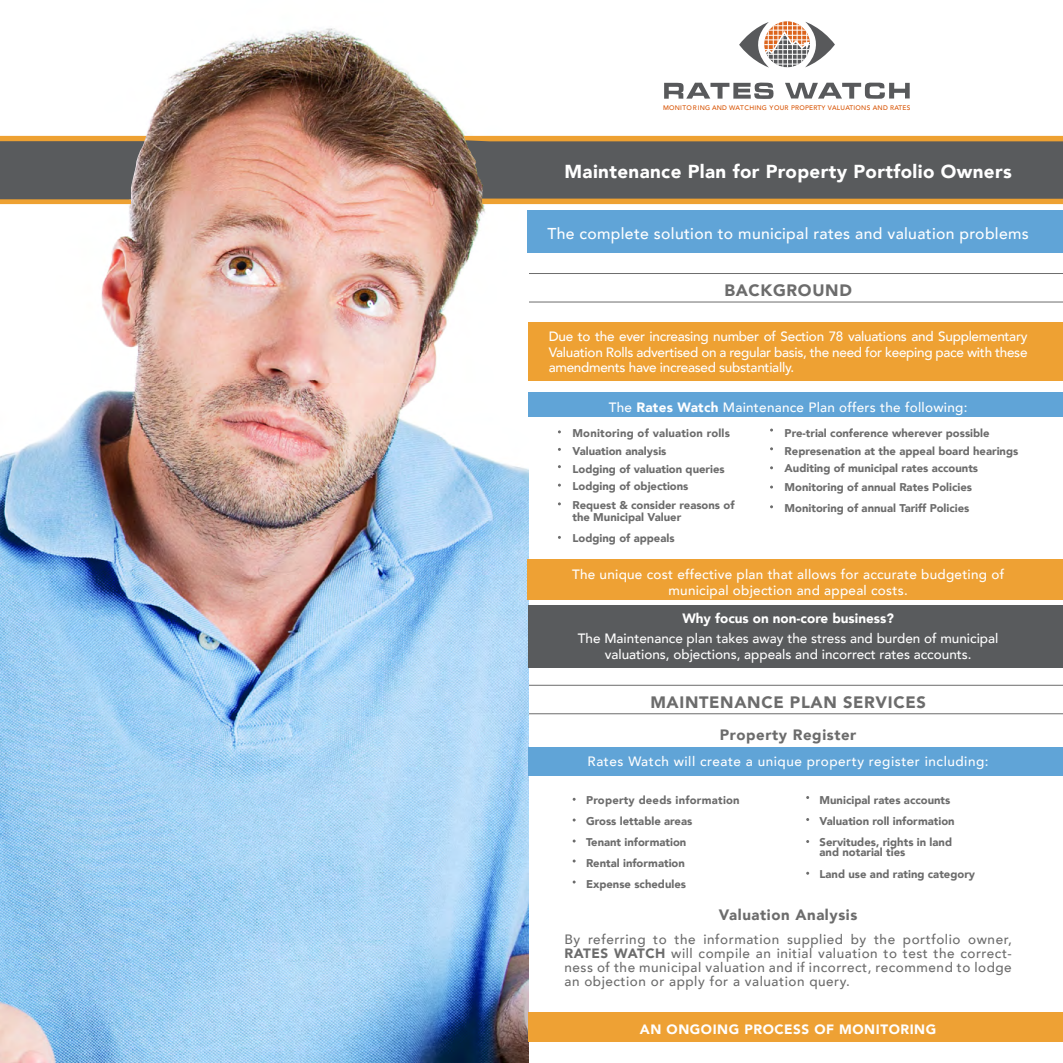
<style>
.page{position:relative;width:1063px;height:1063px;background:#fff}
.page>*{position:absolute;margin:0;border:0;box-sizing:border-box;transform-origin:0 0}
.t1{font:900 18.75px "Avenir";letter-spacing:.02em;color:#fff}
.t2{font:900 16.5px "Avenir";letter-spacing:.04em;color:#6c6c6c}
.t3{font:500 15.75px "Avenir";letter-spacing:.02em;color:#fff}
.t4{font:900 15px "Avenir";letter-spacing:.04em;color:#6c6c6c}
.t5{font:500 13.5px/15.8px "Avenir";letter-spacing:.02em;color:#fff;text-align:justify}
.t6{font:500 13.5px/14.2px "Avenir";letter-spacing:.04em;color:#6c6c6c;text-align:justify}
.t7{font:500 13.5px/15.8px "Avenir";color:#fff;text-align:center}
.t8{font:500 13.5px "Avenir";letter-spacing:.04em;color:#fff}
.t9{font:900 13.5px "Avenir";letter-spacing:.04em;color:#fff}
.t10{font:900 13.5px "Avenir";color:#fff}
.t11{font:900 11.25px/21px "Avenir";color:#6c6c6c}
.t12{font:900 11.25px/18.3px "Avenir";letter-spacing:.02em;color:#6c6c6c}
.t13{font:500 6.6px "Avenir";letter-spacing:.04em;color:#d85404}
.s1{font-weight:900}
</style>
<div class="page">
<svg style="left:529px;top:273px;width:534px;height:29px"></svg>
<svg style="left:528px;top:685px;width:535px;height:29px"></svg>
<img style="left:0;top:28px;width:528px;height:1035px">
<svg style="left:739px;top:21px;width:96px;height:47px"></svg>
<svg style="left:664px;top:82px;width:110px;height:17px"></svg>
<svg style="left:785px;top:82px;width:125px;height:17px"></svg>
<svg style="left:464px;top:136px;width:599px;height:68px;background:#706556"></svg>
<svg style="left:0;top:136px;width:146px;height:68px;background:#726759"></svg>
<div style="left:528px;top:210px;width:535px;height:42px;background:#60a4d7"></div>
<div style="left:528px;top:392px;width:535px;height:25px;background:#60a4d7"></div>
<div style="left:528px;top:605px;width:535px;height:62px;background:#595b5d"></div>
<div style="left:528px;top:323px;width:535px;height:58px;background:#eea133"></div>
<div style="left:527px;top:560px;width:536px;height:40px;background:#eea134"></div>
<div style="left:528px;top:1012px;width:535px;height:30px;background:#eea134"></div>
<div style="left:528px;top:747px;width:535px;height:29px;background:#60a4d7"></div>
<p class="t13" style="left:663px;top:102px;width:249px">MONITOR ING AND WATCHING YOUR PROPERTY VALUATIONS AND RATES</p>
<h1 class="t1" style="left:564px;top:155px;width:449px">Maintenance Plan for Property Portfolio Owners</h1>
<h3 class="t3" style="left:547px;top:220px;width:483px">The complete solution to municipal rates and valuation problems</h3>
<h2 class="t2" style="left:724px;top:276px;width:129px">BACKGROUND</h2>
<p class="t5" style="left:549px;top:328px;width:480px">Due to the ever increasing number of Section 78 valuations and Supplementary Valuation Rolls advertised on a regular basis, the need for keeping pace with these amendments have increased substantially.</p>
<p class="t5" style="left:609px;top:398px;width:360px">The <span class="s1">Rates Watch</span> Maintenance Plan offers the following:</p>
<p class="t12" style="left:572px;top:423px;width:159px">Monitoring of valuation rolls<br>Valuation analysis</p>
<p class="t11" style="left:785px;top:422px;width:206px">Pre-trial conference wherever possible</p>
<p class="t11" style="left:572px;top:458px;width:154px">Lodging of valuation queries</p>
<p class="t11" style="left:785px;top:440px;width:235px">Represenation at the appeal board hearings</p>
<p class="t11" style="left:785px;top:459px;width:195px;line-height:18.5px">Auditing of municipal rates accounts<br>Monitoring of annual Rates Policies</p>
<p class="t11" style="left:785px;top:497px;width:186px">Monitoring of annual Tariff Policies</p>
<p class="t11" style="left:572px;top:476px;width:164px;line-height:19px">Lodging of objections<br>Request &amp; consider reasons of</p>
<p class="t11" style="left:572px;top:506px;width:110px">the Municipal Valuer<br>Lodging of appeals</p>
<p class="t5" style="left:572px;top:565px;width:434px;text-align:center">The unique cost effective plan that allows for accurate budgeting of municipal objection and appeal costs.</p>
<p class="t10" style="left:682px;top:607px;width:213px">Why focus on non-core business?</p>
<p class="t7" style="left:578px;top:630px;width:422px">The Maintenance plan takes away the stress and burden of municipal valuations, objections, appeals and incorrect rates accounts.</p>
<h2 class="t2" style="left:650px;top:688px;width:277px">MAINTENANCE PLAN SERVICES</h2>
<h3 class="t4" style="left:720px;top:722px;width:138px">Property Register</h3>
<p class="t8" style="left:588px;top:750px;width:403px">Rates Watch will create a unique property register including:</p>
<p class="t12" style="left:586px;top:789px;width:155px;line-height:21px">Property deeds information<br>Gross lettable areas</p>
<p class="t11" style="left:586px;top:831px;width:102px">Tenant information</p>
<p class="t11" style="left:586px;top:852px;width:102px">Rental information<br>Expense schedules</p>
<p class="t11" style="left:820px;top:789px;width:137px">Municipal rates accounts<br>Valuation roll information</p>
<p class="t11" style="left:820px;top:837px;width:134px;line-height:9.8px">Servitudes, rights in land and notarial ties</p>
<p class="t11" style="left:820px;top:863px;width:157px">Land use and rating category</p>
<h3 class="t4" style="left:719px;top:902px;width:140px">Valuation Analysis</h3>
<p class="t6" style="left:564px;top:931px;width:449px">By referring to the information supplied by the portfolio owner, <span class="s1">RATES WATCH</span> will compile an initial valuation to test the correct&shy;ness of the municipal valuation and if incorrect, recommend to lodge an objection or apply for a valuation query.</p>
<p class="t9" style="left:640px;top:1017px;width:298px">AN ONGOING PROCESS OF MONITORING</p>
</div>
